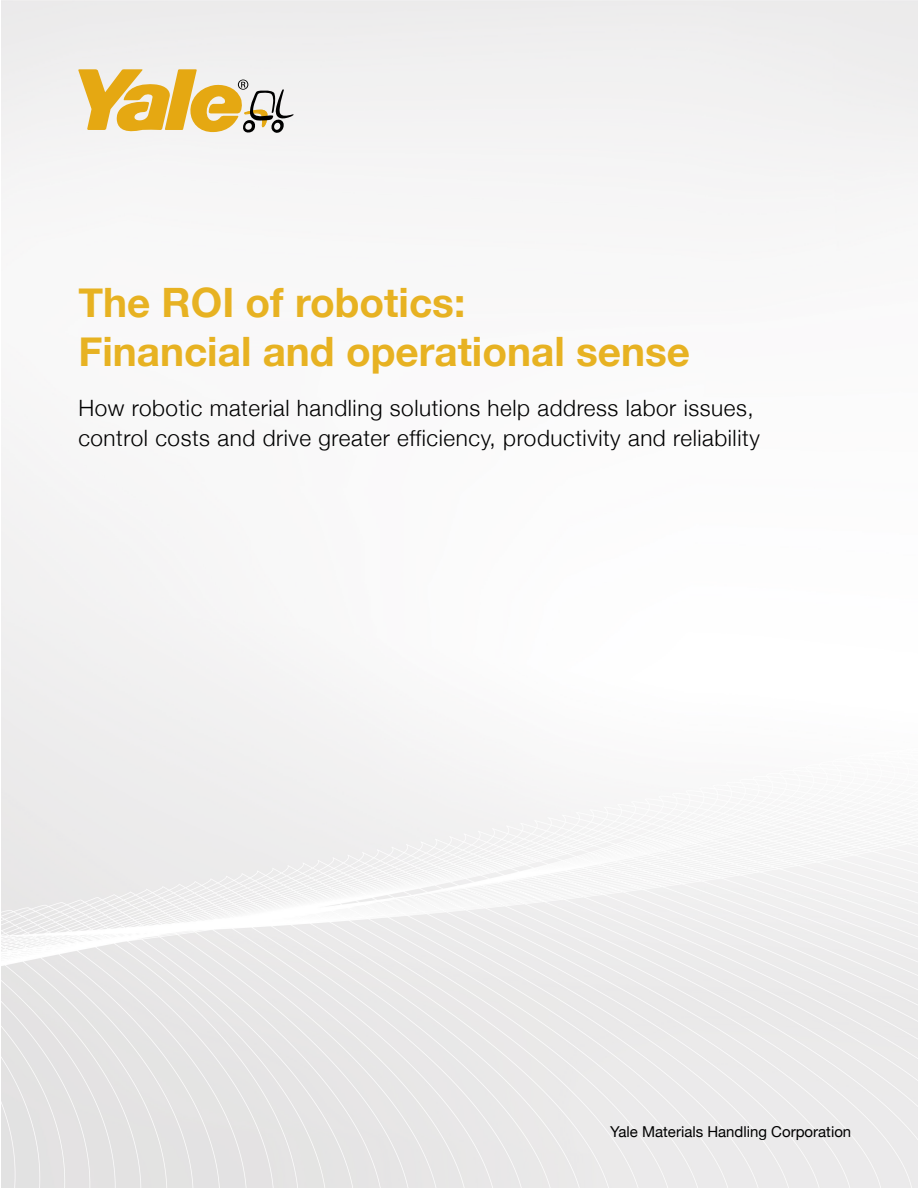
<style>
.page{position:relative;width:918px;height:1188px;background:#fff}
.page>*{position:absolute;margin:0;border:0;box-sizing:border-box;transform-origin:0 0}
.t1{font:700 40.5px/48.6px "Helvetica Neue";color:#e7b222}
.t2{font:300 22.5px/30px "Helvetica Neue";letter-spacing:.025em;color:#000}
.t3{font:15px "Helvetica Neue";color:#000}
</style>
<div class="page">
<img style="left:1px;top:0;width:917px;height:1188px">
<svg style="left:78px;top:69px;width:216px;height:65px"></svg>
<h1 class="t1" style="left:78px;top:280px;width:613px">The ROI of robotics:<br>Financial and operational sense</h1>
<p class="t2" style="left:78px;top:392px;width:683px">How robotic material handling solutions help address labor issues, control costs and drive greater efficiency, productivity and reliability</p>
<p class="t3" style="left:610px;top:1121px;width:243px">Yale Materials Handling Corporation</p>
</div>
